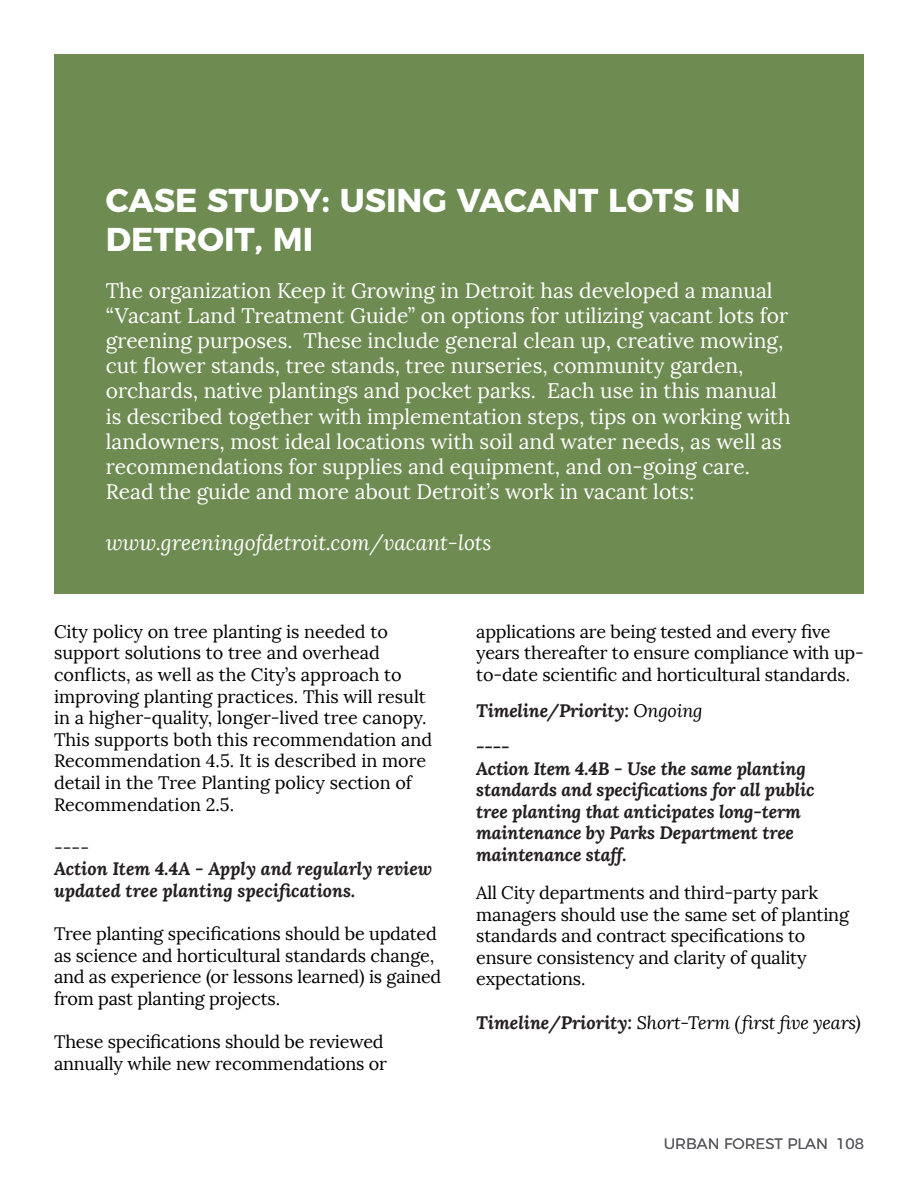
<style>
.page{position:relative;width:918px;height:1188px;background:#fff}
.page>*{position:absolute;margin:0;border:0;box-sizing:border-box;transform-origin:0 0}
.t1{font:700 33px/39.6px "Montserrat";color:#fff}
.t2{font:21px/25.2px "Lora";color:#fff}
.t3{font:italic 21px "Lora";color:#fff}
.t4{font:18px/21.6px "Lora";letter-spacing:-.01em;color:#000}
.t5{font:italic 700 18px/21.6px "Lora";letter-spacing:-.01em;color:#231f20}
.t6{font:italic 18px "Lora";letter-spacing:-.01em;color:#000}
.t7{font:300 15px "Montserrat";color:#57585b}
.s1{font-weight:400;color:#000}
.s2{font-weight:700;color:#231f20}
</style>
<div class="page">
<div style="left:54px;top:54px;width:810px;height:540px;background:#6e8b52"></div>
<p class="t1" style="left:106px;top:178px;width:636px">CASE STUDY: USING VACANT LOTS IN<br>DETROIT, MI</p>
<p class="t2" style="left:106px;top:278px;width:686px">The organization Keep it Growing in Detroit has developed a manual “Vacant Land Treatment Guide” on options for utilizing vacant lots for greening purposes. These include general clean up, creative mowing, cut flower stands, tree stands, tree nurseries, community garden, orchards, native plantings and pocket parks. Each use in this manual is described together with implementation steps, tips on working with landowners, most ideal locations with soil and water needs, as well as recommendations for supplies and equipment, and on-going care.</p>
<p class="t2" style="left:106px;top:479px;width:590px">Read the guide and more about Detroit’s work in vacant lots:</p>
<p class="t3" style="left:106px;top:529px;width:387px">www.greeningofdetroit.com/vacant-lots</p>
<p class="t4" style="left:54px;top:621px;width:380px">City policy on tree planting is needed to support solutions to tree and overhead conflicts, as well as the City’s approach to improving planting practices. This will result in a higher-quality, longer-lived tree canopy.<br>This supports both this recommendation and Recommendation 4.5. It is described in more detail in the Tree Planting policy section of Recommendation 2.5.</p>
<p class="t4" style="left:54px;top:837px;width:37px">----</p>
<p class="t5" style="left:54px;top:858px;width:380px">Action Item 4.4A - Apply and regularly review updated tree planting specifications.</p>
<p class="t4" style="left:54px;top:923px;width:389px">Tree planting specifications should be updated as science and horticultural standards change, and as experience (or lessons learned) is gained from past planting projects.</p>
<p class="t4" style="left:54px;top:1031px;width:335px">These specifications should be reviewed annually while new recommendations or</p>
<p class="t4" style="left:476px;top:621px;width:389px">applications are being tested and every five years thereafter to ensure compliance with up&shy;to-date scientific and horticultural standards.</p>
<p class="t5" style="left:476px;top:700px;width:228px">Timeline/Priority: <span class="s1">Ongoing</span></p>
<p class="t5" style="left:476px;top:736px;width:35px">----</p>
<p class="t5" style="left:476px;top:757px;width:340px">Action Item 4.4B - Use the same planting standards and specifications for all public tree planting that anticipates long-term maintenance by Parks Department tree maintenance staff.</p>
<p class="t4" style="left:476px;top:882px;width:374px">All City departments and third-party park managers should use the same set of planting standards and contract specifications to ensure consistency and clarity of quality expectations.</p>
<p class="t6" style="left:476px;top:1011px;width:386px"><span class="s2">Timeline/Priority:</span> Short-Term (first five years)</p>
<p class="t7" style="left:664px;top:1131px;width:202px">URBAN FOREST PLAN 108</p>
</div>
